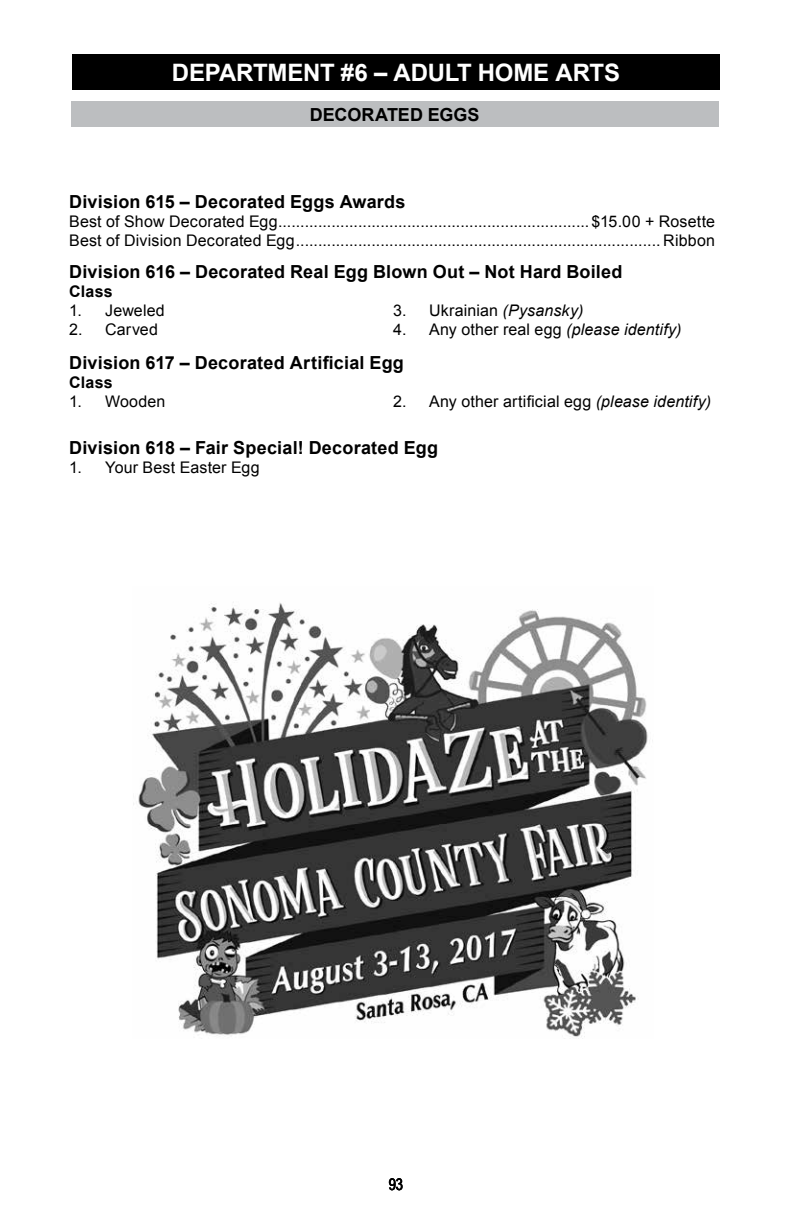
<style>
.page{position:relative;width:792px;height:1224px;background:#fff}
.page>*{position:absolute;margin:0;border:0;box-sizing:border-box;transform-origin:0 0}
.t1{font:700 24px "Arial";letter-spacing:-.01em;color:#fff}
.t2{font:700 18px "Arial";letter-spacing:.015em;color:#000}
.t3{font:16px/19px "Arial";letter-spacing:.01em;color:#000}
.t4{font:700 16px "Arial";letter-spacing:.02em;color:#000}
.t5{font:16px "Arial Narrow";color:#000}
.s1{font-style:italic}
</style>
<div class="page">
<div style="left:72px;top:54px;width:648px;height:36px;background:#000"></div>
<div style="left:71px;top:102px;width:648px;height:25px;background:#bcbec0"></div>
<img style="left:133px;top:602px;width:520px;height:435px">
<h1 class="t1" style="left:172px;top:57px;width:450px">DEPARTMENT #6 – ADULT HOME ARTS</h1>
<p class="t2" style="left:310px;top:102px;width:171px">DECORATED EGGS</p>
<p class="t2" style="left:69px;top:189px;width:338px">Division 615 – Decorated Eggs Awards</p>
<p class="t3" style="left:69px;top:212px;width:647px">Best of Show Decorated Egg...................................................................... $15.00 + Rosette<br>Best of Division Decorated Egg.................................................................................. Ribbon</p>
<p class="t2" style="left:69px;top:259px;width:555px">Division 616 – Decorated Real Egg Blown Out – Not Hard Boiled</p>
<p class="t4" style="left:69px;top:280px;width:45px">Class</p>
<p class="t3" style="left:69px;top:301px;width:97px">1. Jeweled</p>
<p class="t3" style="left:393px;top:301px;width:192px">3. Ukrainian <span class="s1">(Pysansky)</span></p>
<p class="t3" style="left:69px;top:320px;width:90px">2. Carved</p>
<p class="t3" style="left:393px;top:320px;width:290px">4. Any other real egg <span class="s1">(please identify)</span></p>
<p class="t2" style="left:69px;top:350px;width:336px">Division 617 – Decorated Artificial Egg</p>
<p class="t4" style="left:69px;top:371px;width:45px">Class</p>
<p class="t3" style="left:69px;top:392px;width:98px">1. Wooden</p>
<p class="t3" style="left:393px;top:392px;width:319px">2. Any other artificial egg <span class="s1">(please identify)</span></p>
<p class="t2" style="left:69px;top:435px;width:370px">Division 618 – Fair Special! Decorated Egg</p>
<p class="t3" style="left:69px;top:458px;width:192px">1. Your Best Easter Egg</p>
<p class="t5" style="left:389px;top:1172px;width:16px">93</p>
</div>
